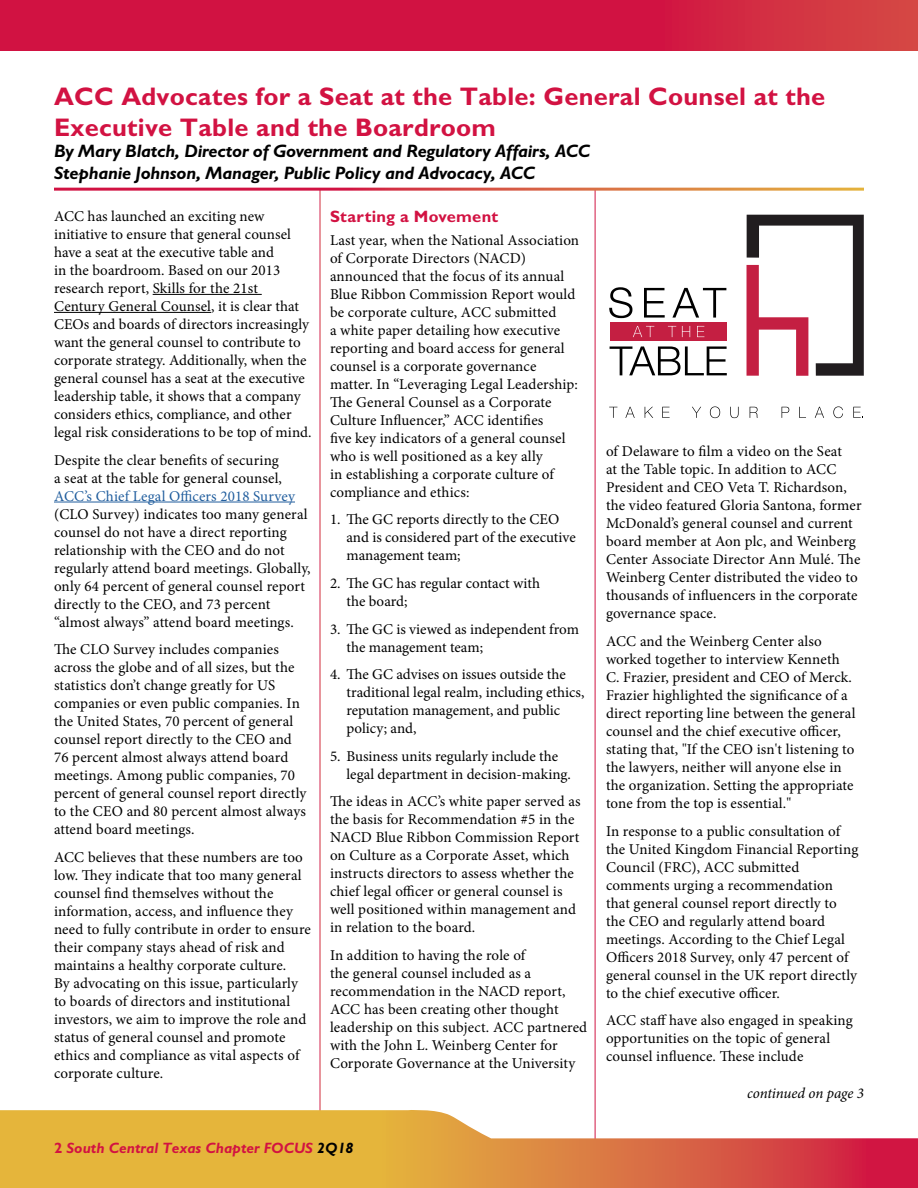
<style>
.page{position:relative;width:918px;height:1188px;background:#fff}
.page>*{position:absolute;margin:0;border:0;box-sizing:border-box;transform-origin:0 0}
.t1{font:700 25.5px/30.6px "Gill Sans";letter-spacing:.01em;color:#d21242}
.t2{font:italic 700 18px/21.6px "Gill Sans";letter-spacing:-.015em;color:#000}
.t3{font:700 16.5px "Gill Sans";letter-spacing:.015em;color:#d21242}
.t4{font:15px/18px "Minion Pro";letter-spacing:.005em;color:#000}
.t5{font:italic 700 15px "Gill Sans";color:#d21242}
.t6{font:15px "Minion Pro";letter-spacing:.01em;color:#215e9e}
.t7{font:italic 15px "Minion Pro";letter-spacing:-.01em;color:#000}
.s1{font-style:normal}
.s2{color:#000}
</style>
<div class="page">
<hr style="left:153px;top:294px;width:109px;height:1px;background:#000">
<hr style="left:54px;top:312px;width:157px;height:1px;background:#000">
<hr style="left:54px;top:502px;width:241px;height:1px;background:#215e9e">
<svg style="left:747px;top:215px;width:117px;height:161px"></svg>
<svg style="left:609px;top:407px;width:8px;height:11px"></svg>
<svg style="left:625px;top:407px;width:10px;height:11px"></svg>
<svg style="left:645px;top:407px;width:8px;height:11px"></svg>
<svg style="left:662px;top:407px;width:8px;height:11px"></svg>
<svg style="left:692px;top:407px;width:9px;height:11px"></svg>
<svg style="left:710px;top:406px;width:10px;height:12px"></svg>
<svg style="left:730px;top:407px;width:9px;height:11px"></svg>
<svg style="left:750px;top:407px;width:8px;height:11px"></svg>
<svg style="left:782px;top:407px;width:7px;height:11px"></svg>
<svg style="left:799px;top:407px;width:7px;height:11px"></svg>
<svg style="left:815px;top:407px;width:9px;height:11px"></svg>
<svg style="left:833px;top:406px;width:10px;height:12px"></svg>
<svg style="left:853px;top:407px;width:10px;height:11px"></svg>
<svg style="left:610px;top:346px;width:117px;height:29px"></svg>
<svg style="left:609px;top:287px;width:23px;height:31px"></svg>
<svg style="left:644px;top:288px;width:21px;height:30px"></svg>
<svg style="left:672px;top:288px;width:54px;height:30px"></svg>
<div style="left:610px;top:322px;width:117px;height:19px;background:#c41f42"></div>
<svg style="left:633px;top:326px;width:21px;height:11px"></svg>
<svg style="left:668px;top:326px;width:8px;height:11px"></svg>
<svg style="left:682px;top:326px;width:8px;height:11px"></svg>
<svg style="left:697px;top:326px;width:7px;height:11px"></svg>
<svg style="left:0;top:0;width:918px;height:50px;background:#d11a42"></svg>
<svg style="left:0;top:1108px;width:918px;height:80px"></svg>
<h1 class="t1" style="left:54px;top:81px;width:773px">ACC Advocates for a Seat at the Table: General Counsel at the<br>Executive Table and the Boardroom</h1>
<p class="t2" style="left:54px;top:141px;width:538px">By Mary Blatch, Director of Government and Regulatory Affairs, ACC<br>Stephanie Johnson, Manager, Public Policy and Advocacy, ACC</p>
<p class="t4" style="left:54px;top:207px;width:259px">ACC has launched an exciting new initiative to ensure that general counsel have a seat at the executive table and<br>in the boardroom. Based on our 2013 research report, Skills for the 21st Century General Counsel, it is clear that CEOs and boards of directors increasingly want the general counsel to contribute to corporate strategy. Additionally, when the general counsel has a seat at the executive leadership table, it shows that a company considers ethics, compliance, and other legal risk considerations to be top of mind.</p>
<p class="t4" style="left:54px;top:451px;width:230px">Despite the clear benefits of securing a seat at the table for general counsel,</p>
<p class="t6" style="left:54px;top:486px;width:243px">ACC’s Chief Legal Officers 2018 Survey</p>
<p class="t4" style="left:54px;top:505px;width:258px">(CLO Survey) indicates too many general counsel do not have a direct reporting relationship with the CEO and do not regularly attend board meetings. Globally, only 64 percent of general counsel report directly to the CEO, and 73 percent “almost always” attend board meetings.</p>
<p class="t4" style="left:54px;top:640px;width:254px">The CLO Survey includes companies across the globe and of all sizes, but the statistics don’t change greatly for US companies or even public companies. In the United States, 70 percent of general counsel report directly to the CEO and 76 percent almost always attend board meetings. Among public companies, 70 percent of general counsel report directly to the CEO and 80 percent almost always attend board meetings.</p>
<p class="t4" style="left:54px;top:848px;width:259px">ACC believes that these numbers are too low. They indicate that too many general counsel find themselves without the information, access, and influence they need to fully contribute in order to ensure their company stays ahead of risk and maintains a healthy corporate culture.<br>By advocating on this issue, particularly to boards of directors and institutional investors, we aim to improve the role and status of general counsel and promote ethics and compliance as vital aspects of corporate culture.</p>
<p class="t3" style="left:330px;top:207px;width:170px">Starting a Movement</p>
<p class="t4" style="left:330px;top:231px;width:251px">Last year, when the National Association of Corporate Directors (NACD) announced that the focus of its annual Blue Ribbon Commission Report would be corporate culture, ACC submitted<br>a white paper detailing how executive reporting and board access for general counsel is a corporate governance matter. In “Leveraging Legal Leadership:<br>The General Counsel as a Corporate Culture Influencer,” ACC identifies<br>five key indicators of a general counsel who is well positioned as a key ally<br>in establishing a corporate culture of compliance and ethics:</p>
<p class="t4" style="left:346px;top:511px;width:231px;text-indent:-16px">1. The GC reports directly to the CEO and is considered part of the executive management team;</p>
<p class="t4" style="left:346px;top:574px;width:195px;text-indent:-16px">2. The GC has regular contact with the board;</p>
<p class="t4" style="left:346px;top:620px;width:234px;text-indent:-16px">3. The GC is viewed as independent from the management team;</p>
<p class="t4" style="left:346px;top:665px;width:239px;text-indent:-16px">4. The GC advises on issues outside the traditional legal realm, including ethics, reputation management, and public policy; and,</p>
<p class="t4" style="left:346px;top:747px;width:226px;text-indent:-16px">5. Business units regularly include the legal department in decision-making.</p>
<p class="t4" style="left:330px;top:793px;width:252px">The ideas in ACC’s white paper served as the basis for Recommendation #5 in the NACD Blue Ribbon Commission Report on Culture as a Corporate Asset, which instructs directors to assess whether the chief legal officer or general counsel is well positioned within management and in relation to the board.</p>
<p class="t4" style="left:330px;top:946px;width:259px">In addition to having the role of<br>the general counsel included as a recommendation in the NACD report, ACC has been creating other thought leadership on this subject. ACC partnered with the John L. Weinberg Center for Corporate Governance at the University</p>
<p class="t5" style="left:54px;top:1139px;width:301px"><span class="s1">2</span> South Central Texas Chapter FOCUS <span class="s2">2Q18</span></p>
<p class="t4" style="left:606px;top:443px;width:257px">of Delaware to film a video on the Seat<br>at the Table topic. In addition to ACC President and CEO Veta T. Richardson, the video featured Gloria Santona, former McDonald’s general counsel and current board member at Aon plc, and Weinberg Center Associate Director Ann Mulé. The Weinberg Center distributed the video to thousands of influencers in the corporate governance space.</p>
<p class="t4" style="left:606px;top:632px;width:251px">ACC and the Weinberg Center also worked together to interview Kenneth C. Frazier, president and CEO of Merck.<br>Frazier highlighted the significance of a direct reporting line between the general counsel and the chief executive officer, stating that, "If the CEO isn't listening to the lawyers, neither will anyone else in the organization. Setting the appropriate tone from the top is essential."</p>
<p class="t4" style="left:606px;top:822px;width:254px">In response to a public consultation of the United Kingdom Financial Reporting Council (FRC), ACC submitted comments urging a recommendation that general counsel report directly to the CEO and regularly attend board meetings. According to the Chief Legal Officers 2018 Survey, only 47 percent of general counsel in the UK report directly to the chief executive officer.</p>
<p class="t4" style="left:606px;top:1012px;width:248px">ACC staff have also engaged in speaking opportunities on the topic of general counsel influence. These include</p>
<p class="t7" style="left:747px;top:1083px;width:118px">continued on page 3</p>
</div>
